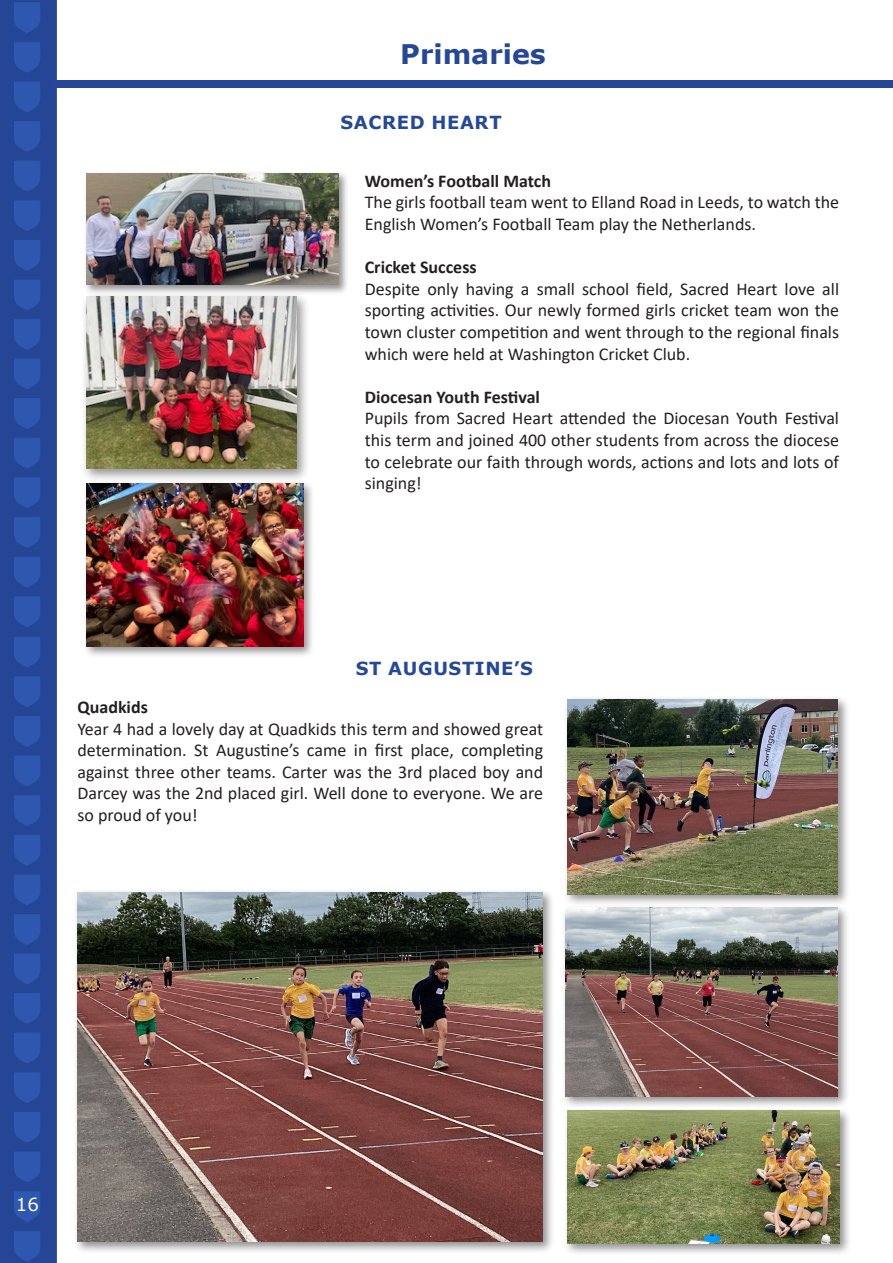
<style>
.page{position:relative;width:893px;height:1263px;background:#fff}
.page>*{position:absolute;margin:0;border:0;box-sizing:border-box;transform-origin:0 0}
.t1{font:700 27px "Verdana";color:#264798}
.t2{font:18px/21.6px "Calibri";color:#231f20;text-align:justify}
.t3{font:700 18px "Calibri";color:#231f20}
.t4{font:700 18px "Verdana";letter-spacing:.035em;color:#254998}
.t5{font:18px "Verdana";color:#fff}
</style>
<div class="page">
<img style="left:0;top:0;width:893px;height:1263px">
<div style="left:52px;top:81px;width:841px;height:7px;background:#264798"></div>
<div style="left:84px;top:171px;width:265px;height:124px;background:#231f20;opacity:.5"></div>
<img style="left:86px;top:173px;width:252px;height:111px">
<div style="left:81px;top:291px;width:229px;height:192px;background:#231f20;opacity:.5"></div>
<img style="left:86px;top:297px;width:210px;height:172px">
<div style="left:563px;top:695px;width:287px;height:212px;background:#231f20;opacity:.5"></div>
<img style="left:567px;top:699px;width:271px;height:195px">
<div style="left:73px;top:888px;width:482px;height:366px;background:#231f20;opacity:.5"></div>
<img style="left:77px;top:892px;width:466px;height:349px">
<div style="left:563px;top:1107px;width:288px;height:149px;background:#231f20;opacity:.5"></div>
<img style="left:567px;top:1111px;width:272px;height:133px">
<div style="left:561px;top:904px;width:289px;height:205px;background:#231f20;opacity:.5"></div>
<img style="left:565px;top:908px;width:273px;height:188px">
<div style="left:83px;top:480px;width:232px;height:178px;background:#231f20;opacity:.5"></div>
<img style="left:86px;top:483px;width:217px;height:163px">
<p class="t1" style="left:400px;top:35px;width:147px">Primaries</p>
<p class="t4" style="left:340px;top:110px;width:163px">SACRED HEART</p>
<p class="t3" style="left:365px;top:168px;width:188px">Women’s Football Match</p>
<p class="t2" style="left:365px;top:191px;width:476px">The girls football team went to Elland Road in Leeds, to watch the<br>English Women’s Football Team play the Netherlands.</p>
<p class="t3" style="left:365px;top:254px;width:113px">Cricket Success</p>
<p class="t2" style="left:365px;top:278px;width:476px">Despite only having a small school field, Sacred Heart love all sporting activities. Our newly formed girls cricket team won the town cluster competition and went through to the regional finals which were held at Washington Cricket Club.</p>
<p class="t3" style="left:365px;top:384px;width:177px">Diocesan Youth Festival</p>
<p class="t2" style="left:365px;top:407px;width:476px">Pupils from Sacred Heart attended the Diocesan Youth Festival this term and joined 400 other students from across the diocese to celebrate our faith through words, actions and lots and lots of singing!</p>
<p class="t4" style="left:356px;top:656px;width:179px">ST AUGUSTINE’S</p>
<p class="t3" style="left:77px;top:694px;width:72px">Quadkids</p>
<p class="t2" style="left:77px;top:717px;width:467px">Year 4 had a lovely day at Quadkids this term and showed great determination. St Augustine’s came in first place, completing against three other teams. Carter was the 3rd placed boy and Darcey was the 2nd placed girl. Well done to everyone. We are so proud of you!</p>
<p class="t5" style="left:16px;top:1192px;width:24px">16</p>
</div>
